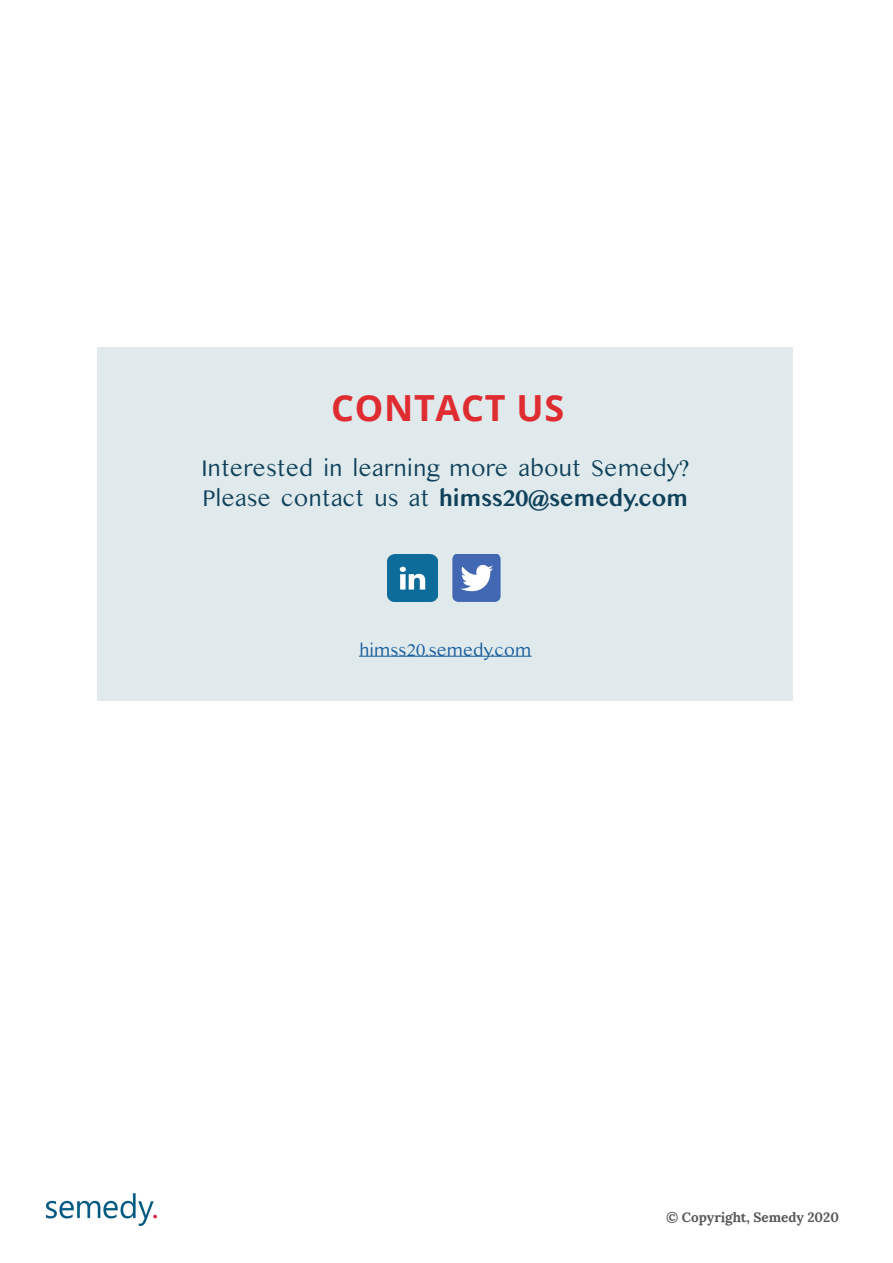
<style>
.page{position:relative;width:893px;height:1263px;background:#fff}
.page>*{position:absolute;margin:0;border:0;box-sizing:border-box;transform-origin:0 0}
._12_Content_gray_Beb{font:700 36px "Open Sans";letter-spacing:.02em;color:#df2c31}
.Page_Body_Text_-_Bla{font:24px "Kannada MN";letter-spacing:-.03em;color:#10415b}
.Page_Body_Text_-_Bla-2{font:700 24px "Kannada MN";letter-spacing:-.03em;color:#10415b}
.Page_Body_Text_-_Bla-3{font:18px "Kannada MN";letter-spacing:-.03em;color:#175d9e}
.Page_Body_Text_-_Bla-4{font:700 13.5px "Lora";color:#57585a}
.s1{font-weight:400}
</style>
<div class="page">
<img style="left:46px;top:1194px;width:110px;height:31px">
<div style="left:98px;top:347px;width:695px;height:353px;background:#e0eaec"></div>
<hr style="left:359px;top:656px;width:173px;height:1px;background:#175d9e">
<img style="left:387px;top:554px;width:50px;height:47px">
<img style="left:452px;top:554px;width:49px;height:47px">
<p class="_12_Content_gray_Beb" style="left:331px;top:383px;width:235px">CONTACT US</p>
<p class="Page_Body_Text_-_Bla" style="left:201px;top:453px;width:490px">Interested in learning more about Semedy?</p>
<p class="Page_Body_Text_-_Bla-2" style="left:202px;top:483px;width:488px"><span class="s1">Please contact us at</span> himss20@semedy.com</p>
<p class="Page_Body_Text_-_Bla-3" style="left:359px;top:639px;width:174px">himss20.semedy.com</p>
<p class="Page_Body_Text_-_Bla-4" style="left:666px;top:1205px;width:174px">© Copyright, Semedy 2020</p>
</div>
